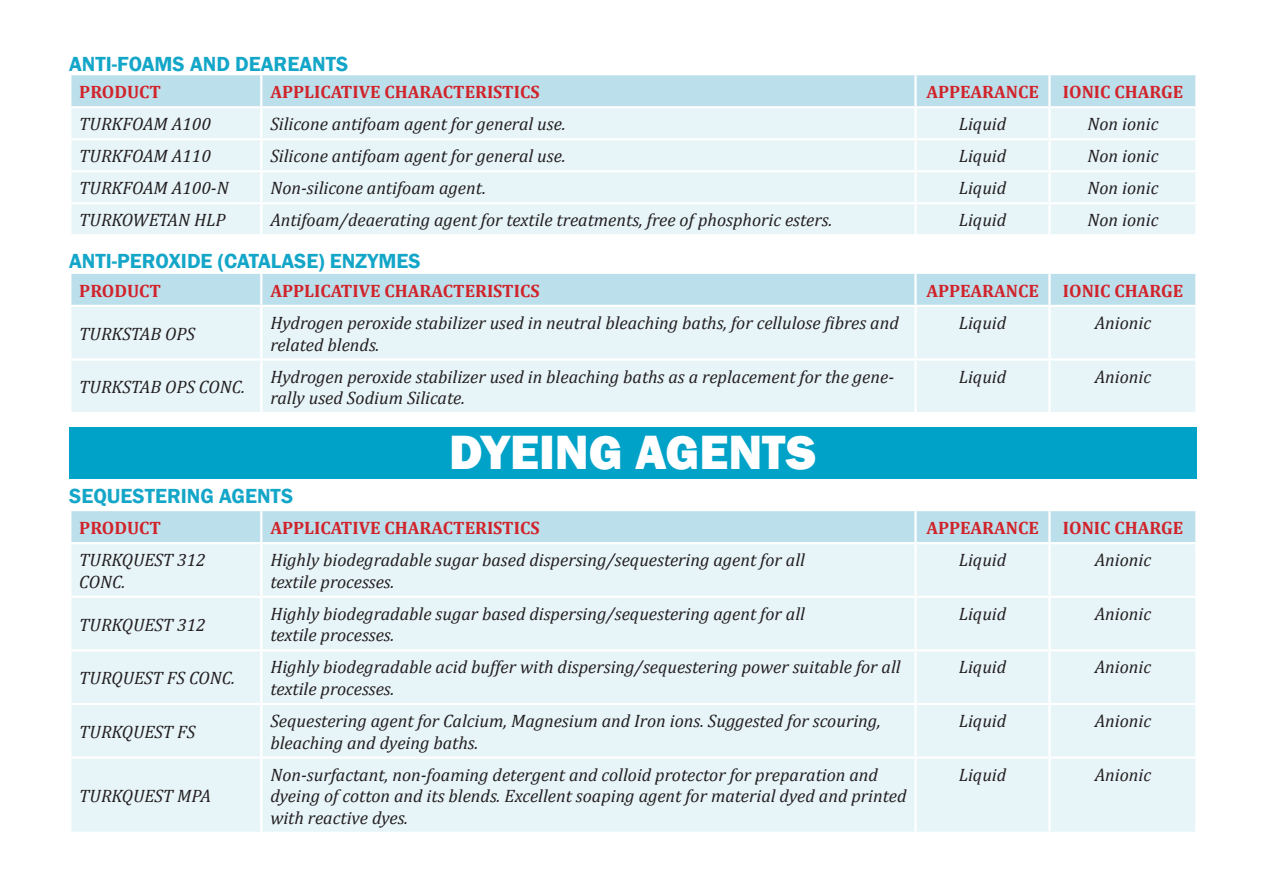
<style>
.page{position:relative;width:1263px;height:893px;background:#fff}
.page>*{position:absolute;margin:0;border:0;box-sizing:border-box;transform-origin:0 0}
.t1{font:800 49.5px "Franklin Gothic";color:#fff}
.t2{font:600 21px "Franklin Gothic";color:#14a6c8}
.t3{font:italic 18px/21.6px "Cambria";color:#231f20}
.t4{font:700 18px "Cambria";color:#d1232a}
</style>
<div class="page">
<div style="left:71px;top:274px;width:1124px;height:31px;background:#bcdfec"></div>
<div style="left:71px;top:307px;width:1124px;height:105px;background:#e7f4f8"></div>
<hr style="left:69px;top:358px;width:192px;height:3px;background:#fff">
<hr style="left:261px;top:358px;width:654px;height:3px;background:#fff">
<hr style="left:915px;top:358px;width:134px;height:3px;background:#fff">
<hr style="left:1049px;top:358px;width:148px;height:3px;background:#fff">
<hr style="left:260px;top:274px;width:2px;height:31px;background:#fff">
<hr style="left:914px;top:274px;width:3px;height:31px;background:#fff">
<hr style="left:1048px;top:274px;width:3px;height:31px;background:#fff">
<hr style="left:260px;top:307px;width:2px;height:51px;background:#fff">
<hr style="left:914px;top:307px;width:3px;height:51px;background:#fff">
<hr style="left:1048px;top:307px;width:3px;height:51px;background:#fff">
<hr style="left:260px;top:361px;width:2px;height:51px;background:#fff">
<hr style="left:914px;top:361px;width:3px;height:51px;background:#fff">
<hr style="left:1048px;top:361px;width:3px;height:51px;background:#fff">
<div style="left:71px;top:511px;width:1124px;height:31px;background:#bcdfec"></div>
<div style="left:71px;top:544px;width:1124px;height:288px;background:#e7f4f8"></div>
<hr style="left:69px;top:596px;width:192px;height:2px;background:#fff">
<hr style="left:261px;top:596px;width:654px;height:2px;background:#fff">
<hr style="left:915px;top:596px;width:134px;height:2px;background:#fff">
<hr style="left:1049px;top:596px;width:148px;height:2px;background:#fff">
<hr style="left:69px;top:649px;width:192px;height:2px;background:#fff">
<hr style="left:261px;top:649px;width:654px;height:2px;background:#fff">
<hr style="left:915px;top:649px;width:134px;height:2px;background:#fff">
<hr style="left:1049px;top:649px;width:148px;height:2px;background:#fff">
<hr style="left:69px;top:703px;width:192px;height:2px;background:#fff">
<hr style="left:261px;top:703px;width:654px;height:2px;background:#fff">
<hr style="left:915px;top:703px;width:134px;height:2px;background:#fff">
<hr style="left:1049px;top:703px;width:148px;height:2px;background:#fff">
<hr style="left:69px;top:756px;width:192px;height:3px;background:#fff">
<hr style="left:261px;top:756px;width:654px;height:3px;background:#fff">
<hr style="left:915px;top:756px;width:134px;height:3px;background:#fff">
<hr style="left:1049px;top:756px;width:148px;height:3px;background:#fff">
<hr style="left:260px;top:511px;width:2px;height:31px;background:#fff">
<hr style="left:914px;top:511px;width:3px;height:31px;background:#fff">
<hr style="left:1048px;top:511px;width:3px;height:31px;background:#fff">
<hr style="left:260px;top:544px;width:2px;height:52px;background:#fff">
<hr style="left:914px;top:544px;width:3px;height:52px;background:#fff">
<hr style="left:1048px;top:544px;width:3px;height:52px;background:#fff">
<hr style="left:260px;top:598px;width:2px;height:51px;background:#fff">
<hr style="left:914px;top:598px;width:3px;height:51px;background:#fff">
<hr style="left:1048px;top:598px;width:3px;height:51px;background:#fff">
<hr style="left:260px;top:651px;width:2px;height:52px;background:#fff">
<hr style="left:914px;top:651px;width:3px;height:52px;background:#fff">
<hr style="left:1048px;top:651px;width:3px;height:52px;background:#fff">
<hr style="left:260px;top:705px;width:2px;height:51px;background:#fff">
<hr style="left:914px;top:705px;width:3px;height:51px;background:#fff">
<hr style="left:1048px;top:705px;width:3px;height:51px;background:#fff">
<hr style="left:260px;top:759px;width:2px;height:73px;background:#fff">
<hr style="left:914px;top:759px;width:3px;height:73px;background:#fff">
<hr style="left:1048px;top:759px;width:3px;height:73px;background:#fff">
<div style="left:69px;top:427px;width:1127px;height:51px;background:#00a2c8"></div>
<div style="left:71px;top:75px;width:1124px;height:31px;background:#bcdfec"></div>
<div style="left:71px;top:108px;width:1124px;height:126px;background:#e7f4f8"></div>
<hr style="left:69px;top:138px;width:192px;height:2px;background:#fff">
<hr style="left:261px;top:138px;width:654px;height:2px;background:#fff">
<hr style="left:915px;top:138px;width:134px;height:2px;background:#fff">
<hr style="left:1049px;top:138px;width:148px;height:2px;background:#fff">
<hr style="left:69px;top:170px;width:192px;height:2px;background:#fff">
<hr style="left:261px;top:170px;width:654px;height:2px;background:#fff">
<hr style="left:915px;top:170px;width:134px;height:2px;background:#fff">
<hr style="left:1049px;top:170px;width:148px;height:2px;background:#fff">
<hr style="left:69px;top:202px;width:192px;height:2px;background:#fff">
<hr style="left:261px;top:202px;width:654px;height:2px;background:#fff">
<hr style="left:915px;top:202px;width:134px;height:2px;background:#fff">
<hr style="left:1049px;top:202px;width:148px;height:2px;background:#fff">
<hr style="left:260px;top:75px;width:2px;height:31px;background:#fff">
<hr style="left:914px;top:75px;width:3px;height:31px;background:#fff">
<hr style="left:1048px;top:75px;width:3px;height:31px;background:#fff">
<hr style="left:260px;top:108px;width:2px;height:30px;background:#fff">
<hr style="left:914px;top:108px;width:3px;height:30px;background:#fff">
<hr style="left:1048px;top:108px;width:3px;height:30px;background:#fff">
<hr style="left:260px;top:140px;width:2px;height:30px;background:#fff">
<hr style="left:914px;top:140px;width:3px;height:30px;background:#fff">
<hr style="left:1048px;top:140px;width:3px;height:30px;background:#fff">
<hr style="left:260px;top:172px;width:2px;height:30px;background:#fff">
<hr style="left:914px;top:172px;width:3px;height:30px;background:#fff">
<hr style="left:1048px;top:172px;width:3px;height:30px;background:#fff">
<hr style="left:260px;top:204px;width:2px;height:30px;background:#fff">
<hr style="left:914px;top:204px;width:3px;height:30px;background:#fff">
<hr style="left:1048px;top:204px;width:3px;height:30px;background:#fff">
<p class="t2" style="left:69px;top:51px;width:281px">ANTI-FOAMS AND DEAREANTS</p>
<p class="t4" style="left:79px;top:79px;width:83px">PRODUCT</p>
<p class="t4" style="left:270px;top:79px;width:271px">APPLICATIVE CHARACTERISTICS</p>
<p class="t4" style="left:926px;top:79px;width:114px">APPEARANCE</p>
<p class="t4" style="left:1063px;top:79px;width:122px">IONIC CHARGE</p>
<p class="t3" style="left:79px;top:113px;width:133px">TURKFOAM A100</p>
<p class="t3" style="left:270px;top:113px;width:297px">Silicone antifoam agent for general use.</p>
<p class="t3" style="left:959px;top:113px;width:49px">Liquid</p>
<p class="t3" style="left:1087px;top:113px;width:73px">Non ionic</p>
<p class="t3" style="left:79px;top:145px;width:133px">TURKFOAM A110</p>
<p class="t3" style="left:270px;top:145px;width:297px">Silicone antifoam agent for general use.</p>
<p class="t3" style="left:959px;top:145px;width:49px">Liquid</p>
<p class="t3" style="left:1087px;top:145px;width:73px">Non ionic</p>
<p class="t3" style="left:79px;top:177px;width:151px">TURKFOAM A100-N</p>
<p class="t3" style="left:270px;top:177px;width:217px">Non-silicone antifoam agent.</p>
<p class="t3" style="left:959px;top:177px;width:49px">Liquid</p>
<p class="t3" style="left:1087px;top:177px;width:73px">Non ionic</p>
<p class="t3" style="left:79px;top:209px;width:148px">TURKOWETAN HLP</p>
<p class="t3" style="left:270px;top:209px;width:563px">Antifoam/deaerating agent for textile treatments, free of phosphoric esters.</p>
<p class="t3" style="left:959px;top:209px;width:49px">Liquid</p>
<p class="t3" style="left:1087px;top:209px;width:73px">Non ionic</p>
<p class="t2" style="left:69px;top:248px;width:353px">ANTI-PEROXIDE (CATALASE) ENZYMES</p>
<p class="t4" style="left:79px;top:278px;width:83px">PRODUCT</p>
<p class="t4" style="left:270px;top:278px;width:271px">APPLICATIVE CHARACTERISTICS</p>
<p class="t4" style="left:926px;top:278px;width:114px">APPEARANCE</p>
<p class="t4" style="left:1063px;top:278px;width:122px">IONIC CHARGE</p>
<p class="t3" style="left:79px;top:322px;width:117px">TURKSTAB OPS</p>
<p class="t3" style="left:270px;top:311px;width:630px">Hydrogen peroxide stabilizer used in neutral bleaching baths, for cellulose fibres and related blends.</p>
<p class="t3" style="left:959px;top:311px;width:49px">Liquid</p>
<p class="t3" style="left:1095px;top:311px;width:58px">Anionic</p>
<p class="t3" style="left:79px;top:376px;width:167px">TURKSTAB OPS CONC.</p>
<p class="t3" style="left:270px;top:365px;width:625px">Hydrogen peroxide stabilizer used in bleaching baths as a replacement for the gene&shy;rally used Sodium Silicate.</p>
<p class="t3" style="left:959px;top:365px;width:49px">Liquid</p>
<p class="t3" style="left:1095px;top:365px;width:58px">Anionic</p>
<p class="t2" style="left:69px;top:483px;width:226px">SEQUESTERING AGENTS</p>
<h1 class="t1" style="left:449px;top:420px;width:369px">DYEING AGENTS</h1>
<p class="t4" style="left:79px;top:515px;width:83px">PRODUCT</p>
<p class="t4" style="left:270px;top:515px;width:271px">APPLICATIVE CHARACTERISTICS</p>
<p class="t4" style="left:926px;top:515px;width:114px">APPEARANCE</p>
<p class="t4" style="left:1063px;top:515px;width:122px">IONIC CHARGE</p>
<p class="t3" style="left:79px;top:548px;width:128px">TURKQUEST 312<br>CONC.</p>
<p class="t3" style="left:270px;top:548px;width:536px">Highly biodegradable sugar based dispersing/sequestering agent for all textile processes.</p>
<p class="t3" style="left:959px;top:548px;width:49px">Liquid</p>
<p class="t3" style="left:1095px;top:548px;width:58px">Anionic</p>
<p class="t3" style="left:79px;top:613px;width:128px">TURKQUEST 312</p>
<p class="t3" style="left:270px;top:602px;width:536px">Highly biodegradable sugar based dispersing/sequestering agent for all textile processes.</p>
<p class="t3" style="left:959px;top:602px;width:49px">Liquid</p>
<p class="t3" style="left:1095px;top:602px;width:58px">Anionic</p>
<p class="t3" style="left:79px;top:666px;width:157px">TURQUEST FS CONC.</p>
<p class="t3" style="left:270px;top:656px;width:632px">Highly biodegradable acid buffer with dispersing/sequestering power suitable for all textile processes.</p>
<p class="t3" style="left:959px;top:656px;width:49px">Liquid</p>
<p class="t3" style="left:1095px;top:656px;width:58px">Anionic</p>
<p class="t3" style="left:79px;top:720px;width:118px">TURKQUEST FS</p>
<p class="t3" style="left:270px;top:709px;width:612px">Sequestering agent for Calcium, Magnesium and Iron ions. Suggested for scouring, bleaching and dyeing baths.</p>
<p class="t3" style="left:959px;top:709px;width:49px">Liquid</p>
<p class="t3" style="left:1095px;top:709px;width:58px">Anionic</p>
<p class="t3" style="left:79px;top:784px;width:133px">TURKQUEST MPA</p>
<p class="t3" style="left:270px;top:763px;width:638px">Non-surfactant, non-foaming detergent and colloid protector for preparation and dyeing of cotton and its blends. Excellent soaping agent for material dyed and printed with reactive dyes.</p>
<p class="t3" style="left:959px;top:763px;width:49px">Liquid</p>
<p class="t3" style="left:1095px;top:763px;width:58px">Anionic</p>
</div>
